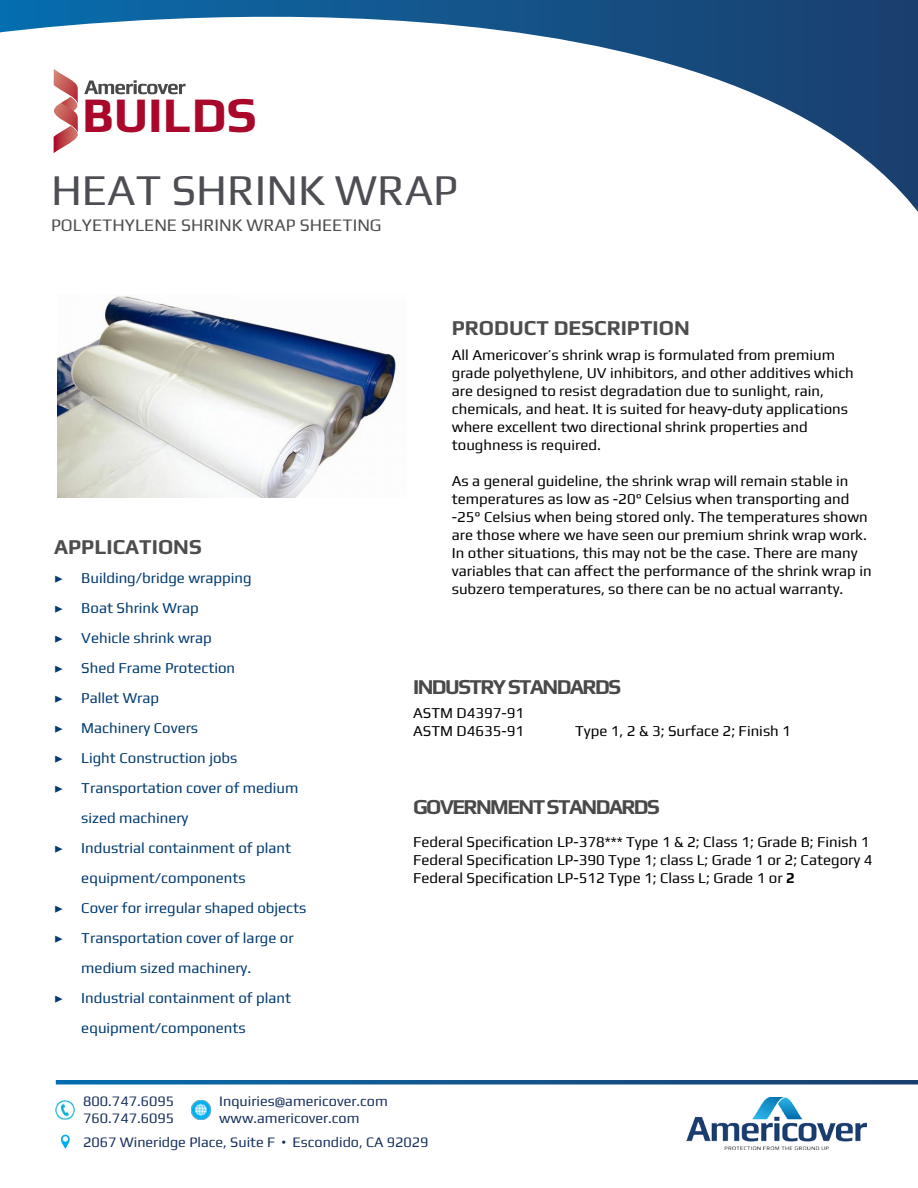
<style>
.page{position:relative;width:918px;height:1188px;background:#fff}
.page>*{position:absolute;margin:0;border:0;box-sizing:border-box;transform-origin:0 0}
.t1{font:700 49.35px "Play";color:#a9082b}
.t2{font:43.65px "Play";color:#4d4e53}
.t3{font:700 21px "Play";letter-spacing:-.075em;color:#494949}
.t4{font:700 21px "Play";color:#4d4d4f}
.t5{font:17.55px "Play";color:#4d4d4f}
.t6{font:15px/18px "Play";color:#000}
.t7{font:15px "Play";color:#003a70}
.t8{font:14.4px/16.2px "Play";color:#18305c}
.s1{font-family:"Minion Pro"}
.s2{font-weight:700}
.s3{font-family:"Hobo Std"}
</style>
<div class="page">
<svg style="left:0;top:0;width:918px;height:212px"></svg>
<img style="left:686px;top:1097px;width:181px;height:53px">
<svg style="left:56px;top:1080px;width:862px;height:4px;background:#12558c"></svg>
<svg style="left:49px;top:69px;width:29px;height:84px"></svg>
<svg style="left:84px;top:80px;width:102px;height:15px"></svg>
<img style="left:56px;top:1100px;width:19px;height:19px">
<img style="left:192px;top:1100px;width:19px;height:19px">
<svg style="left:61px;top:1135px;width:9px;height:14px"></svg>
<svg style="left:63px;top:1136px;width:5px;height:6px"></svg>
<img style="left:57px;top:296px;width:339px;height:201px">
<h1 class="t1" style="left:82px;top:80px;width:176px">BUILDS</h1>
<h2 class="t2" style="left:51px;top:160px;width:409px">HEAT SHRINK WRAP</h2>
<p class="t5" style="left:51px;top:213px;width:332px">POLYETHYLENE SHRINK WRAP SHEETING</p>
<h3 class="t4" style="left:54px;top:532px;width:149px">APPLICATIONS</h3>
<p class="t7" style="left:54px;top:568px;width:199px"><span class="s1">▶</span> Building/bridge wrapping</p>
<p class="t7" style="left:54px;top:598px;width:146px"><span class="s1">▶</span> Boat Shrink Wrap</p>
<p class="t7" style="left:54px;top:628px;width:159px"><span class="s1">▶</span> Vehicle shrink wrap</p>
<p class="t7" style="left:54px;top:658px;width:182px"><span class="s1">▶</span> Shed Frame Protection</p>
<p class="t7" style="left:54px;top:688px;width:107px"><span class="s1">▶</span> Pallet Wrap</p>
<p class="t7" style="left:54px;top:718px;width:145px"><span class="s1">▶</span> Machinery Covers</p>
<p class="t7" style="left:54px;top:748px;width:185px"><span class="s1">▶</span> Light Construction jobs</p>
<p class="t7" style="left:54px;top:778px;width:246px"><span class="s1">▶</span> Transportation cover of medium</p>
<p class="t7" style="left:81px;top:808px;width:109px">sized machinery</p>
<p class="t7" style="left:54px;top:838px;width:238px"><span class="s1">▶</span> Industrial containment of plant</p>
<p class="t7" style="left:81px;top:868px;width:166px">equipment/components</p>
<p class="t7" style="left:54px;top:898px;width:254px"><span class="s1">▶</span> Cover for irregular shaped objects</p>
<p class="t7" style="left:54px;top:928px;width:241px"><span class="s1">▶</span> Transportation cover of large or</p>
<p class="t7" style="left:81px;top:958px;width:172px">medium sized machinery.</p>
<p class="t7" style="left:54px;top:988px;width:238px"><span class="s1">▶</span> Industrial containment of plant</p>
<p class="t7" style="left:81px;top:1018px;width:166px">equipment/components</p>
<h3 class="t4" style="left:452px;top:313px;width:240px">PRODUCT DESCRIPTION</h3>
<p class="t6" style="left:452px;top:345px;width:404px">All Americover’s shrink wrap is formulated from premium grade polyethylene, UV inhibitors, and other additives which are designed to resist degradation due to sunlight, rain, chemicals, and heat. It is suited for heavy-duty applications where excellent two directional shrink properties and toughness is required.</p>
<p class="t6" style="left:452px;top:471px;width:421px">As a general guideline, the shrink wrap will remain stable in temperatures as low as -20° Celsius when transporting and -25° Celsius when being stored only. The temperatures shown are those where we have seen our premium shrink wrap work.<br>In other situations, this may not be the case. There are many variables that can affect the performance of the shrink wrap in subzero temperatures, so there can be no actual warranty.</p>
<h3 class="t3" style="left:413px;top:672px;width:210px">INDUSTRY STANDARDS</h3>
<p class="t6" style="left:413px;top:703px;width:113px">ASTM D4397-91<br>ASTM D4635-91</p>
<p class="t6" style="left:575px;top:721px;width:217px">Type 1, 2 &amp; 3; Surface 2; Finish 1</p>
<h3 class="t3" style="left:413px;top:792px;width:248px">GOVERNMENT STANDARDS</h3>
<p class="t6" style="left:413px;top:831px;width:461px">Federal Specification LP-378*** Type 1 &amp; 2; Class 1; Grade B; Finish 1<br>Federal Specification LP-390 Type 1; class L; Grade 1 or 2; Category 4<br>Federal Specification LP-512 Type 1; Class L; Grade 1 or <span class="s2">2</span></p>
<p class="t8" style="left:83px;top:1092px;width:92px">800.747.6095<br>760.747.6095</p>
<p class="t8" style="left:83px;top:1133px;width:347px">2067 Wineridge Place, Suite F <span class="s3">∙</span> Escondido, CA 92029</p>
<p class="t8" style="left:219px;top:1093px;width:170px">Inquiries@americover.com www.americover.com</p>
</div>
